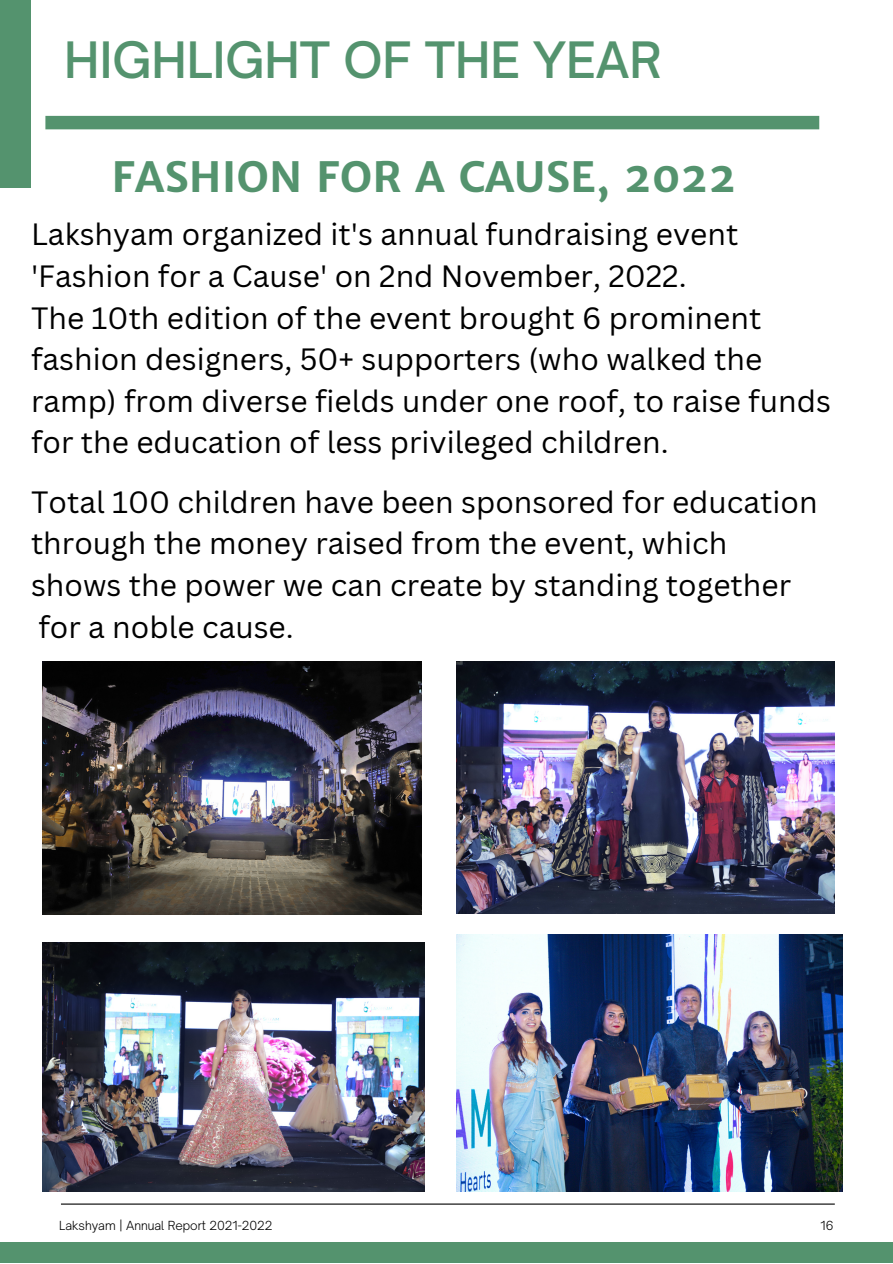
<style>
.page{position:relative;width:893px;height:1264px;background:#fff}
.page>*{position:absolute;margin:0;border:0;box-sizing:border-box;transform-origin:0 0}
.t1{font:500 48px "Open Sauce One";color:#54936e}
.t2{font:700 42px "Merriweather Sans";color:#54936e}
.t3{font:30px/41.5px "Canva Sans";color:#000}
.t4{font:300 12px "Open Sauce One";color:#000}
</style>
<div class="page">
<div style="left:0;top:0;width:31px;height:187px;background:#54936e"></div>
<hr style="left:61px;top:1203px;width:773px;height:1px;background:#000">
<div style="left:0;top:1242px;width:892px;height:20px;background:#54936e"></div>
<div style="left:45px;top:116px;width:774px;height:13px;background:#54936e"></div>
<img style="left:43px;top:661px;width:379px;height:253px">
<img style="left:456px;top:661px;width:378px;height:252px">
<img style="left:43px;top:942px;width:381px;height:249px">
<img style="left:456px;top:934px;width:386px;height:257px">
<h1 class="t1" style="left:64px;top:30px;width:599px">HIGHLIGHT OF THE YEAR</h1>
<h2 class="t2" style="left:112px;top:150px;width:626px">FASHION FOR A CAUSE, 2022</h2>
<p class="t3" style="left:31px;top:213px;width:801px">Lakshyam organized it's annual fundraising event 'Fashion for a Cause' on 2nd November, 2022.<br>The 10th edition of the event brought 6 prominent fashion designers, 50+ supporters (who walked the ramp) from diverse fields under one roof, to raise funds for the education of less privileged children.</p>
<p class="t3" style="left:31px;top:480px;width:788px">Total 100 children have been sponsored for education through the money raised from the event, which shows the power we can create by standing together for a noble cause.</p>
<p class="t4" style="left:59px;top:1217px;width:215px">Lakshyam | Annual Report 2021-2022</p>
<p class="t4" style="left:820px;top:1217px;width:14px">16</p>
</div>
